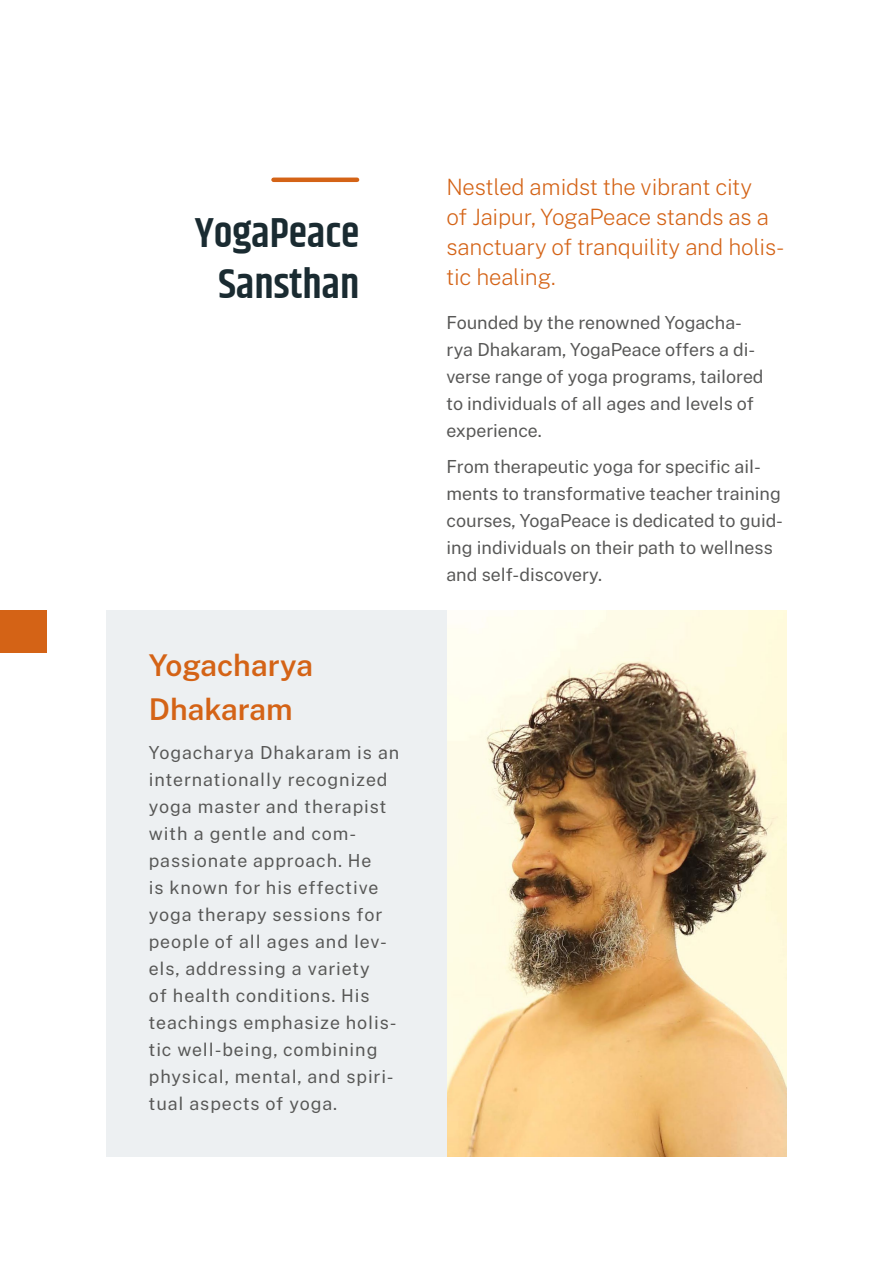
<style>
.page{position:relative;width:893px;height:1263px;background:#fff}
.page>*{position:absolute;margin:0;border:0;box-sizing:border-box;transform-origin:0 0}
.t1{font:600 42px/51px "Khand";color:#1a2b31;text-align:center}
.t2{font:600 30px/43.5px "Public Sans";color:#d46316}
.t3{font:200 22.5px/30px "Public Sans";letter-spacing:-.01em;color:#d46316}
.t4{font:18px/27px "Public Sans";letter-spacing:.035em;color:#575756}
.t5{font:18px/27px "Public Sans";color:#575756}
</style>
<div class="page">
<img style="left:446px;top:610px;width:341px;height:547px">
<div style="left:106px;top:610px;width:340px;height:547px;background:#edf0f2"></div>
<div style="left:0;top:610px;width:47px;height:43px;background:#d46316"></div>
<hr style="left:274px;top:178px;width:83px;height:4px;background:#d46316">
<h1 class="t1" style="left:195px;top:210px;width:166px">YogaPeace<br>Sansthan</h1>
<h2 class="t2" style="left:149px;top:642px;width:166px">Yogacharya<br>Dhakaram</h2>
<p class="t4" style="left:149px;top:738px;width:252px">Yogacharya Dhakaram is an internationally recognized yoga master and therapist with a gentle and com&shy;passionate approach. He<br>is known for his effective yoga therapy sessions for people of all ages and lev&shy;els, addressing a variety<br>of health conditions. His teachings emphasize holis&shy;tic well-being, combining physical, mental, and spiri&shy;tual aspects of yoga.</p>
<p class="t3" style="left:446px;top:171px;width:339px">Nestled amidst the vibrant city<br>of Jaipur, YogaPeace stands as a sanctuary of tranquility and holis&shy;tic healing.</p>
<p class="t5" style="left:446px;top:308px;width:318px">Founded by the renowned Yogacha&shy;rya Dhakaram, YogaPeace offers a di&shy;verse range of yoga programs, tailored to individuals of all ages and levels of experience.</p>
<p class="t5" style="left:446px;top:452px;width:338px">From therapeutic yoga for specific ail&shy;ments to transformative teacher training courses, YogaPeace is dedicated to guid&shy;ing individuals on their path to wellness and self-discovery.</p>
</div>
